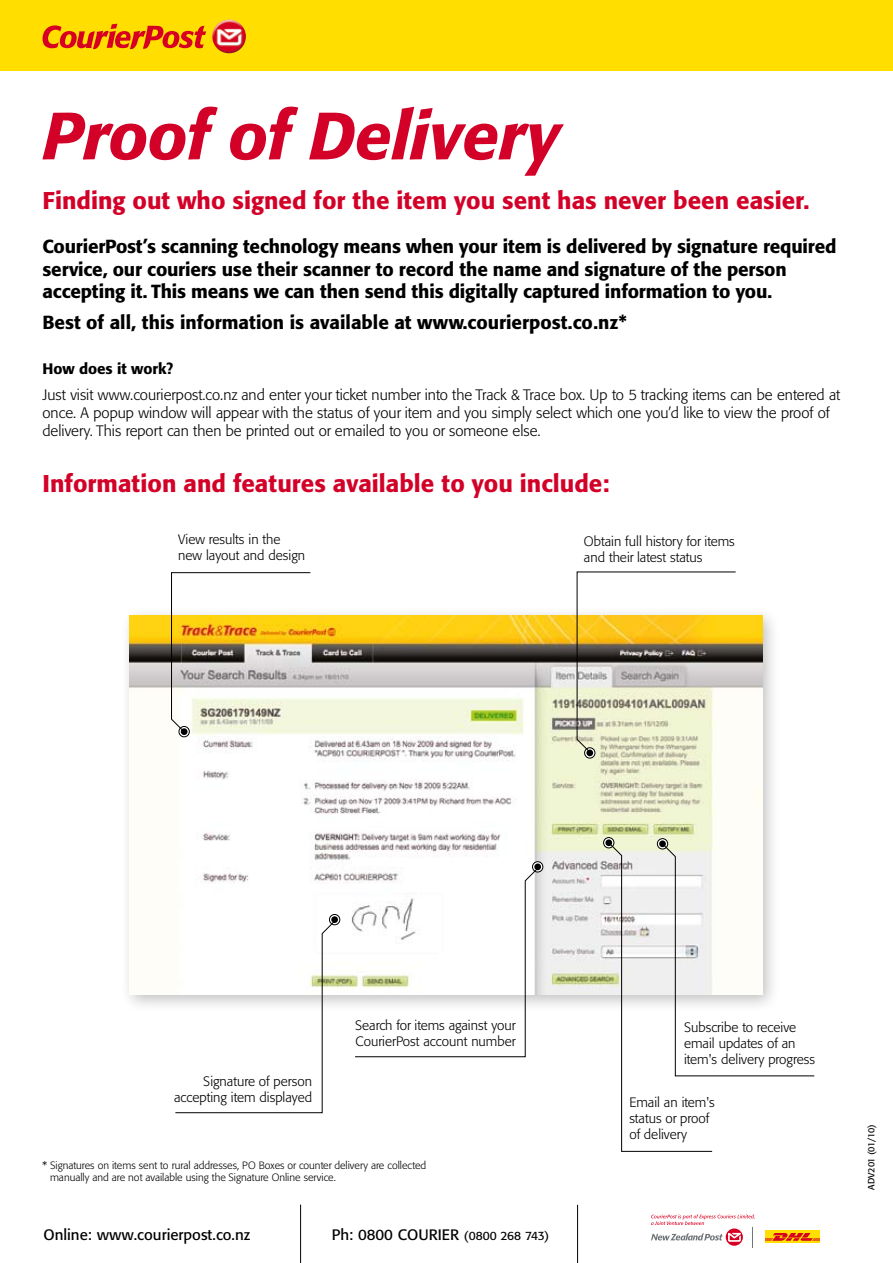
<style>
.page{position:relative;width:893px;height:1263px;background:#fff}
.page>*{position:absolute;margin:0;border:0;box-sizing:border-box;transform-origin:0 0}
.t1{font:italic 500 66px "Formata BQ";letter-spacing:-.01em;color:#d30028}
.t2{font:500 24px "Formata BQ";color:#d30028}
.t3{font:500 18.75px/22.5px "Formata BQ";letter-spacing:-.01em;color:#000}
.t4{font:300 15px/18px "Formata BQ";color:#000}
.t5{font:15px "Formata BQ";color:#000}
.t6{font:500 15px "Formata BQ";color:#000}
.t7{font:300 13.5px/16.2px "Formata BQ";color:#000}
.t8{font:300 10.5px/12.6px "Formata BQ";color:#000}
.t9{font:9px "Formata BQ";letter-spacing:-.005em;color:#000}
.s1{font-size:12px}
</style>
<div class="page">
<div style="left:119px;top:605px;width:661px;height:407px;background:#000;opacity:.25"></div>
<img style="left:130px;top:615px;width:632px;height:379px">
<hr style="left:300px;top:1204px;width:1px;height:59px;background:#000">
<hr style="left:577px;top:1205px;width:1px;height:58px;background:#000">
<div style="left:765px;top:1230px;width:55px;height:13px;background:#ffde00"></div>
<svg style="left:765px;top:1233px;width:55px;height:8px"></svg>
<svg style="left:651px;top:1214px;width:104px;height:33px"></svg>
<div style="left:603px;top:837px;width:11px;height:11px;border:1px solid #000;border-radius:50%"></div>
<div style="left:605px;top:839px;width:7px;height:7px;background:#000;border-radius:50%"></div>
<div style="left:584px;top:747px;width:11px;height:11px;border:1px solid #000;border-radius:50%"></div>
<div style="left:586px;top:749px;width:7px;height:7px;background:#000;border-radius:50%"></div>
<div style="left:179px;top:726px;width:11px;height:11px;border:1px solid #000;border-radius:50%"></div>
<div style="left:181px;top:728px;width:6px;height:7px;background:#000;border-radius:50%"></div>
<div style="left:532px;top:861px;width:11px;height:11px;border:1px solid #000;border-radius:50%"></div>
<div style="left:534px;top:863px;width:7px;height:7px;background:#000;border-radius:50%"></div>
<div style="left:329px;top:914px;width:11px;height:11px;border:1px solid #000;border-radius:50%"></div>
<div style="left:331px;top:916px;width:7px;height:7px;background:#000;border-radius:50%"></div>
<div style="left:657px;top:838px;width:11px;height:11px;border:1px solid #000;border-radius:50%"></div>
<svg style="left:354px;top:867px;width:185px;height:190px"></svg>
<svg style="left:175px;top:920px;width:161px;height:193px"></svg>
<svg style="left:608px;top:842px;width:207px;height:310px"></svg>
<svg style="left:576px;top:571px;width:160px;height:182px"></svg>
<svg style="left:171px;top:572px;width:140px;height:161px"></svg>
<div style="left:0;top:0;width:893px;height:70px;background:#ffde00"></div>
<svg style="left:43px;top:24px;width:163px;height:26px"></svg>
<img style="left:212px;top:20px;width:34px;height:33px;border-radius:17px">
<h1 class="t1" style="left:43px;top:96px;width:519px">Proof of Delivery</h1>
<p class="t2" style="left:43px;top:186px;width:768px">Finding out who signed for the item you sent has never been easier.</p>
<p class="t3" style="left:43px;top:235px;width:795px">CourierPost’s scanning technology means when your item is delivered by signature required service, our couriers use their scanner to record the name and signature of the person accepting it. This means we can then send this digitally captured information to you.</p>
<p class="t3" style="left:43px;top:311px;width:586px">Best of all, this information is available at www.courierpost.co.nz*</p>
<p class="t6" style="left:43px;top:359px;width:132px">How does it work?</p>
<p class="t4" style="left:43px;top:386px;width:799px">Just visit www.courierpost.co.nz and enter your ticket number into the Track &amp; Trace box. Up to 5 tracking items can be entered at once. A popup window will appear with the status of your item and you simply select which one you’d like to view the proof of delivery. This report can then be printed out or emailed to you or someone else.</p>
<p class="t2" style="left:43px;top:468px;width:568px">Information and features available to you include:</p>
<p class="t7" style="left:178px;top:531px;width:128px">View results in the new layout and design</p>
<p class="t7" style="left:584px;top:533px;width:152px">Obtain full history for items and their latest status</p>
<p class="t7" style="left:174px;top:1073px;width:140px;text-align:right">Signature of person accepting item displayed</p>
<p class="t7" style="left:355px;top:1017px;width:162px">Search for items against your<br>CourierPost account number</p>
<p class="t8" style="left:50px;top:1159px;width:378px;text-indent:-7px">* Signatures on items sent to rural addresses, PO Boxes or counter delivery are collected manually and are not available using the Signature Online service.</p>
<p class="t5" style="left:43px;top:1225px;width:208px">Online: www.courierpost.co.nz</p>
<p class="t5" style="left:332px;top:1225px;width:219px">Ph: 0800 COURIER <span class="s1">(0800 268 743)</span></p>
<p class="t7" style="left:684px;top:1019px;width:132px">Subscribe to receive email updates of an item's delivery progress</p>
<p class="t7" style="left:629px;top:1094px;width:87px">Email an item's status or proof of delivery</p>
<p class="t9" style="left:866px;top:1190px;width:67px;rotate:-90deg">ADV201 (01/10)</p>
</div>
